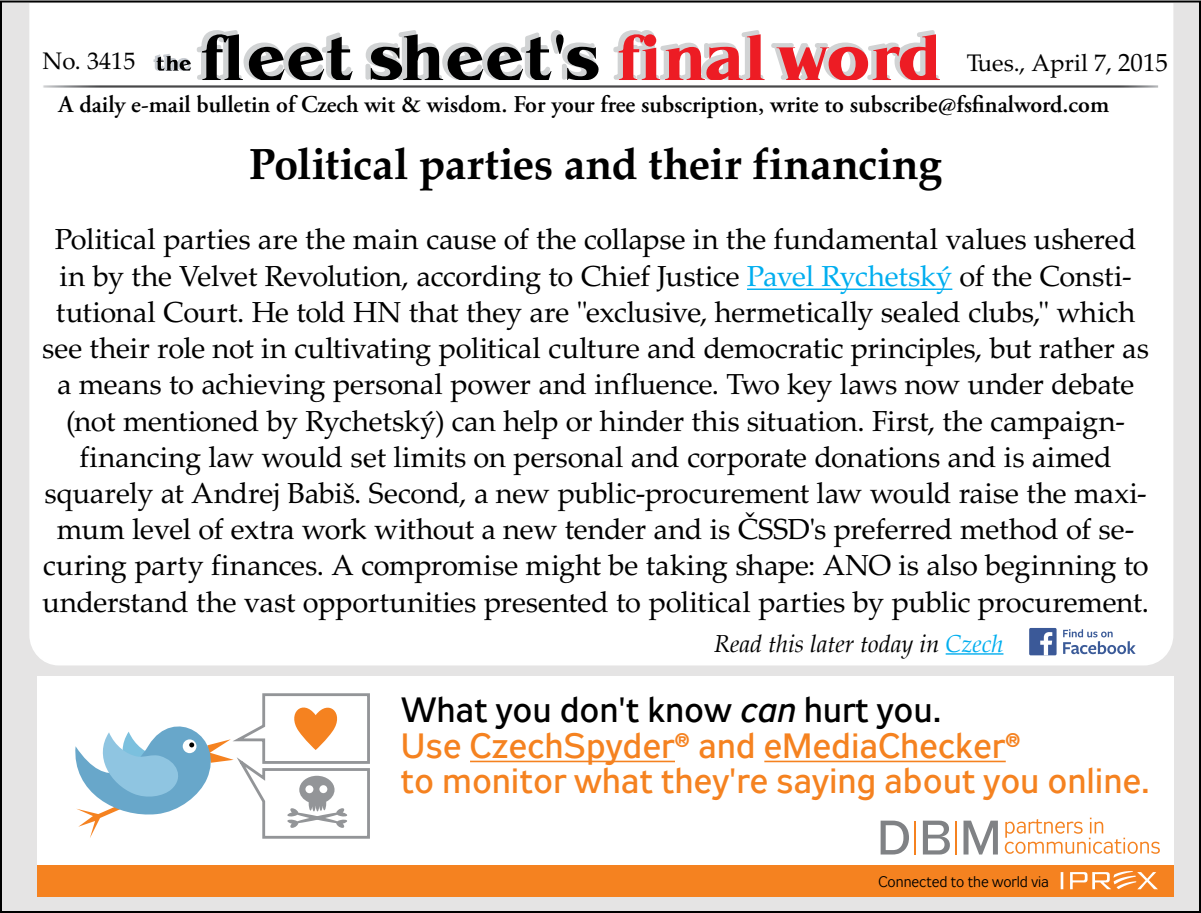
<style>
.page{position:relative;width:1201px;height:913px;background:#fff}
.page>*{position:absolute;margin:0;border:0;box-sizing:border-box;transform-origin:0 0}
.t1{font:700 43.6px "Palatino LTCE";color:#000}
.t2{font:35px/35.2px "Zeppelin 32";letter-spacing:.015em;color:#f58220}
.t3{font:29px/36.2px "Palatino LTCE";letter-spacing:-.01em;color:#000;text-align:center}
.t4{font:600 24px "Adobe Garamond Pro";color:#000}
.t5{font:italic 24px "Palatino";color:#000}
.t6{font:24px "Palatino LTCE";color:#000}
.t7{font:15.2px "Zeppelin 31";color:#000}
.s1{font-size:25px}
.s2{color:#00aeef}
.s3{color:#000}
.s4{font-style:italic;color:#000}
</style>
<div class="page">
<div style="left:1px;top:1px;width:1198px;height:910px;background:#e5e4e4"></div>
<div style="left:28px;top:1px;width:1146px;height:665px;background:#fff"></div>
<img style="left:40px;top:83px;width:1120px;height:7px">
<svg style="left:153px;top:30px;width:446px;height:50px"></svg>
<svg style="left:611px;top:30px;width:328px;height:50px"></svg>
<hr style="left:945px;top:653px;width:58px;height:1px;background:#00aeef">
<svg style="left:1062px;top:629px;width:73px;height:25px"></svg>
<div style="left:1028px;top:627px;width:28px;height:28px;background:#3b5998;border-radius:2px"></div>
<svg style="left:1040px;top:632px;width:12px;height:23px"></svg>
<hr style="left:746px;top:288px;width:206px;height:2px;background:#00aeef">
<div style="left:37px;top:676px;width:1136px;height:220px;background:#fff"></div>
<svg style="left:880px;top:820px;width:117px;height:34px"></svg>
<svg style="left:1004px;top:817px;width:155px;height:36px"></svg>
<hr style="left:914px;top:820px;width:2px;height:34px;background:#f58220">
<hr style="left:954px;top:820px;width:2px;height:34px;background:#f58220">
<div style="left:37px;top:864px;width:1136px;height:32px;background:#f58220"></div>
<svg style="left:1060px;top:872px;width:3px;height:17px"></svg>
<svg style="left:1070px;top:871px;width:87px;height:18px"></svg>
<svg style="left:75px;top:693px;width:295px;height:146px"></svg>
<hr style="left:470px;top:760px;width:205px;height:2px;background:#f58220">
<hr style="left:764px;top:760px;width:241px;height:2px;background:#f58220">
<p class="t6" style="left:42px;top:47px;width:94px">No. 3415</p>
<p class="t6" style="left:966px;top:49px;width:203px">Tues., April 7, <span class="s1">2015</span></p>
<p class="t4" style="left:59px;top:90px;width:1051px">A daily e-mail bulletin of Czech wit &amp; wisdom. For your free subscription, write to subscribe@fsfinalword.com</p>
<p class="t1" style="left:249px;top:138px;width:694px">Political parties and their financing</p>
<p class="t3" style="left:42px;top:222px;width:1108px">Political parties are the main cause of the collapse in the fundamental values ushered in by the Velvet Revolution, according to Chief Justice <span class="s2">Pavel Rychetský</span> of the Consti&shy;tutional Court. He told HN that they are "exclusive, hermetically sealed clubs," which see their role not in cultivating political culture and democratic principles, but rather as a means to achieving personal power and influence. Two key laws now under debate (not mentioned by Rychetský) can help or hinder this situation. First, the campaign&shy;financing law would set limits on personal and corporate donations and is aimed squarely at Andrej Babiš. Second, a new public-procurement law would raise the maxi&shy;mum level of extra work without a new tender and is ČSSD's preferred method of se&shy;curing party finances. A compromise might be taking shape: ANO is also beginning to understand the vast opportunities presented to political parties by public procurement.</p>
<p class="t5" style="left:714px;top:623px;width:291px">Read this later today in <span class="s2">Czech</span></p>
<p class="t2" style="left:401px;top:695px;width:749px"><span class="s3">What you don't know</span> <span class="s4">can</span> <span class="s3">hurt you.<br></span>Use CzechSpyder® and eMediaChecker®<br>to monitor what they're saying about you online.</p>
<p class="t7" style="left:878px;top:871px;width:172px">Connected to the world via</p>
</div>
